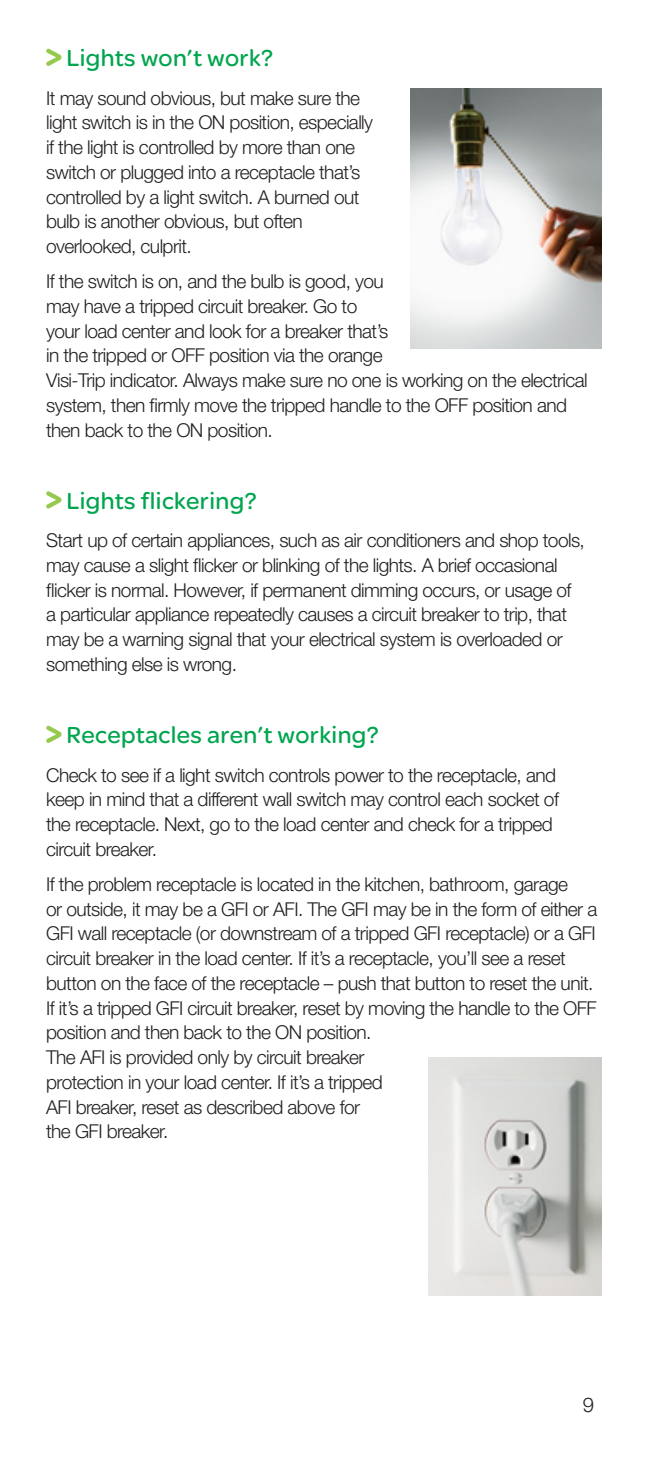
<style>
.page{position:relative;width:648px;height:1458px;background:#fff}
.page>*{position:absolute;margin:0;border:0;box-sizing:border-box;transform-origin:0 0}
.Subhead_335_-_2{font:24.75px "SE Optimist";letter-spacing:.015em;color:#00a54f}
.t1{font:300 20.25px "Helvetica Neue LT Std";color:#231f20}
.Body_Copy_Helv_45_bl{font:300 19.12px/24.8px "Helvetica Neue LT Std";letter-spacing:-.03em;color:#231f20}
</style>
<div class="page">
<svg style="left:46px;top:48px;width:15px;height:18px"></svg>
<svg style="left:46px;top:491px;width:15px;height:18px"></svg>
<svg style="left:46px;top:725px;width:15px;height:18px"></svg>
<img style="left:411px;top:88px;width:191px;height:260px">
<img style="left:428px;top:1057px;width:174px;height:239px">
<p class="Subhead_335_-_2" style="left:66px;top:41px;width:208px">Lights won’t work?</p>
<p class="Body_Copy_Helv_45_bl" style="left:46px;top:85px;width:328px">It may sound obvious, but make sure the light switch is in the ON position, especially if the light is controlled by more than one switch or plugged into a receptacle that’s controlled by a light switch. A burned out bulb is another obvious, but often overlooked, culprit.</p>
<p class="Body_Copy_Helv_45_bl" style="left:46px;top:268px;width:543px">If the switch is on, and the bulb is good, you<br>may have a tripped circuit breaker. Go to<br>your load center and look for a breaker that’s<br>in the tripped or OFF position via the orange<br>Visi-Trip indicator. Always make sure no one is working on the electrical system, then firmly move the tripped handle to the OFF position and then back to the ON position.</p>
<p class="Subhead_335_-_2" style="left:66px;top:483px;width:192px">Lights flickering?</p>
<p class="Body_Copy_Helv_45_bl" style="left:46px;top:528px;width:540px">Start up of certain appliances, such as air conditioners and shop tools, may cause a slight flicker or blinking of the lights. A brief occasional flicker is normal. However, if permanent dimming occurs, or usage of a particular appliance repeatedly causes a circuit breaker to trip, that may be a warning signal that your electrical system is overloaded or something else is wrong.</p>
<p class="Subhead_335_-_2" style="left:66px;top:718px;width:314px">Receptacles aren’t working?</p>
<p class="Body_Copy_Helv_45_bl" style="left:46px;top:762px;width:514px">Check to see if a light switch controls power to the receptacle, and keep in mind that a different wall switch may control each socket of the receptacle. Next, go to the load center and check for a tripped circuit breaker.</p>
<p class="Body_Copy_Helv_45_bl" style="left:46px;top:871px;width:553px">If the problem receptacle is located in the kitchen, bathroom, garage<br>or outside, it may be a GFI or AFI. The GFI may be in the form of either a GFI wall receptacle (or downstream of a tripped GFI receptacle) or a GFI circuit breaker in the load center. If it’s a receptacle, you’ll see a reset button on the face of the receptacle – push that button to reset the unit.<br>If it’s a tripped GFI circuit breaker, reset by moving the handle to the OFF position and then back to the ON position.<br>The AFI is provided only by circuit breaker<br>protection in your load center. If it’s a tripped<br>AFI breaker, reset as described above for<br>the GFI breaker.</p>
<p class="t1" style="left:583px;top:1393px;width:13px">9</p>
</div>
